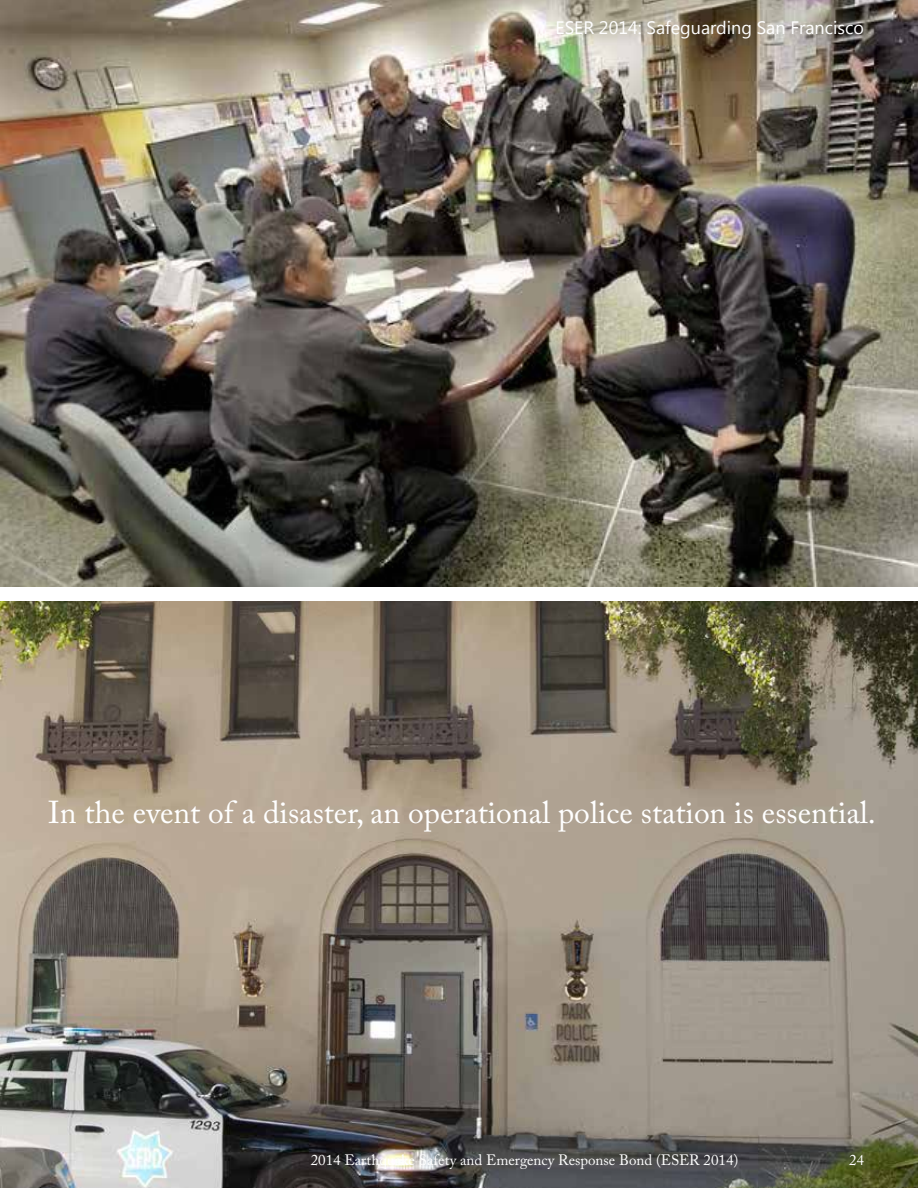
<style>
.page{position:relative;width:918px;height:1188px;background:#fff}
.page>*{position:absolute;margin:0;border:0;box-sizing:border-box;transform-origin:0 0}
.t1{font:31.5px "Adobe Caslon Pro";color:#fff}
.t2{font:18px "Khmer UI";color:#fff}
.t3{font:15px "Adobe Caslon Pro";color:#fff}
</style>
<div class="page">
<img style="left:0;top:602px;width:918px;height:586px">
<img style="left:1px;top:0;width:917px;height:587px">
<p class="t2" style="left:556px;top:17px;width:310px">ESER 2014: Safeguarding San Francisco</p>
<p class="t1" style="left:48px;top:794px;width:829px">In the event of a disaster, an operational police station is essential.</p>
<p class="t3" style="left:311px;top:1151px;width:429px">2014 Earthquake Safety and Emergency Response Bond (ESER 2014)</p>
<p class="t3" style="left:849px;top:1151px;width:16px">24</p>
</div>
